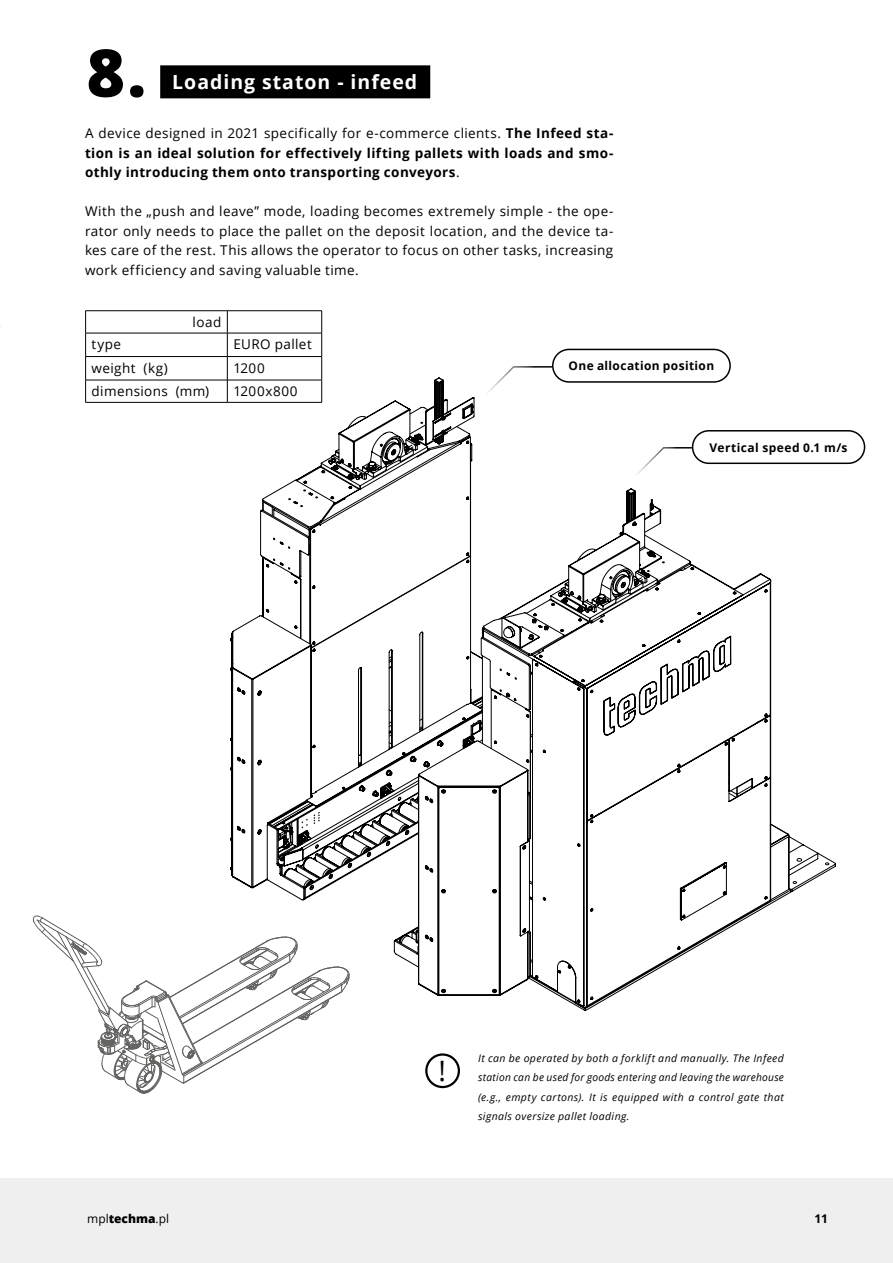
<style>
.page{position:relative;width:893px;height:1263px;background:#fff}
.page>*{position:absolute;margin:0;border:0;box-sizing:border-box;transform-origin:0 0}
.TEKST_ciągły{font:800 65.85px "Open Sans";color:#000}
.w_ramkach{font:28.05px "Open Sans";color:#000}
.nazwa_urzadzenia{font:700 19.5px "Open Sans";letter-spacing:.05em;color:#fff}
.TEKST_ciągły-2{font:13.5px/19.5px "Open Sans";letter-spacing:.03em;color:#000;text-align:justify}
.TEKST_ciągły-3{font:700 13.5px/19.5px "Open Sans";letter-spacing:.03em;color:#000;text-align:justify}
.w_ramkach-2{font:700 12px "Open Sans";letter-spacing:.035em;color:#000}
.t1{font:12px "Open Sans";color:#000}
.ciekawostki{font:italic 10.5px/19.5px "Open Sans";letter-spacing:.04em;color:#000;text-align:justify}
.s1{font-weight:400}
.s2{font-weight:800}
</style>
<div class="page">
<div style="left:0;top:1178px;width:893px;height:85px;background:#efefef"></div>
<div style="left:160px;top:65px;width:270px;height:33px;background:#000"></div>
<div style="left:552px;top:349px;width:179px;height:34px;border:2px solid #000;border-radius:16px"></div>
<div style="left:692px;top:430px;width:173px;height:34px;border:2px solid #000;border-radius:16px"></div>
<hr style="left:85px;top:310px;width:142px;height:1px;background:#000">
<hr style="left:227px;top:310px;width:95px;height:1px;background:#000">
<hr style="left:85px;top:333px;width:142px;height:1px;background:#000">
<hr style="left:227px;top:333px;width:95px;height:1px;background:#000">
<hr style="left:85px;top:356px;width:142px;height:1px;background:#000">
<hr style="left:227px;top:356px;width:95px;height:1px;background:#000">
<hr style="left:85px;top:380px;width:142px;height:1px;background:#000">
<svg style="left:85px;top:311px;width:1px;height:91px"></svg>
<hr style="left:227px;top:380px;width:95px;height:1px;background:#000">
<svg style="left:227px;top:311px;width:1px;height:91px"></svg>
<svg style="left:321px;top:311px;width:1px;height:89px"></svg>
<hr style="left:85px;top:402px;width:142px;height:1px;background:#000">
<hr style="left:227px;top:402px;width:95px;height:1px;background:#000">
<svg style="left:33px;top:915px;width:427px;height:178px"></svg>
<svg style="left:333px;top:436px;width:76px;height:19px"></svg>
<svg style="left:230px;top:455px;width:179px;height:540px"></svg>
<svg style="left:231px;top:615px;width:201px;height:381px"></svg>
<svg style="left:232px;top:488px;width:200px;height:400px"></svg>
<svg style="left:434px;top:365px;width:259px;height:18px"></svg>
<svg style="left:409px;top:380px;width:253px;height:190px"></svg>
<svg style="left:432px;top:397px;width:404px;height:609px"></svg>
<svg style="left:591px;top:636px;width:176px;height:364px"></svg>
<p class="TEKST_ciągły" style="left:86px;top:23px;width:61px">8.</p>
<p class="nazwa_urzadzenia" style="left:172px;top:69px;width:246px">Loading staton - infeed</p>
<p class="TEKST_ciągły-3" style="left:85px;top:123px;width:530px"><span class="s1">A device designed in 2021 specifically for e-commerce clients.</span> The Infeed sta&shy;tion is an ideal solution for effectively lifting pallets with loads and smo&shy;othly introducing them onto transporting conveyors<span class="s1">.</span></p>
<p class="TEKST_ciągły-2" style="left:85px;top:201px;width:530px">With the „push and leave” mode, loading becomes extremely simple - the ope&shy;rator only needs to place the pallet on the deposit location, and the device ta&shy;kes care of the rest. This allows the operator to focus on other tasks, increasing work efficiency and saving valuable time.</p>
<p class="TEKST_ciągły-2" style="left:193px;top:312px;width:30px">load</p>
<p class="TEKST_ciągły-2" style="left:92px;top:334px;width:31px">type</p>
<p class="TEKST_ciągły-2" style="left:233px;top:334px;width:80px">EURO pallet</p>
<p class="TEKST_ciągły-2" style="left:92px;top:358px;width:78px">weight (kg)</p>
<p class="TEKST_ciągły-2" style="left:233px;top:358px;width:33px">1200</p>
<p class="TEKST_ciągły-2" style="left:92px;top:381px;width:119px">dimensions (mm)</p>
<p class="TEKST_ciągły-2" style="left:233px;top:381px;width:66px">1200x800</p>
<p class="w_ramkach-2" style="left:569px;top:357px;width:147px">One allocation position</p>
<p class="w_ramkach-2" style="left:710px;top:439px;width:140px">Vertical speed 0.1 m/s</p>
<p class="w_ramkach" style="left:438px;top:1051px;width:9px">!</p>
<p class="ciekawostki" style="left:478px;top:1048px;width:307px">It can be operated by both a forklift and manually. The Infeed station can be used for goods entering and leaving the warehouse (e.g., empty cartons). It is equipped with a control gate that signals oversize pallet loading.</p>
<p class="t1" style="left:87px;top:1210px;width:84px">mpl<span class="s2">techma</span>.pl</p>
<p class="w_ramkach-2" style="left:814px;top:1210px;width:15px">11</p>
</div>
